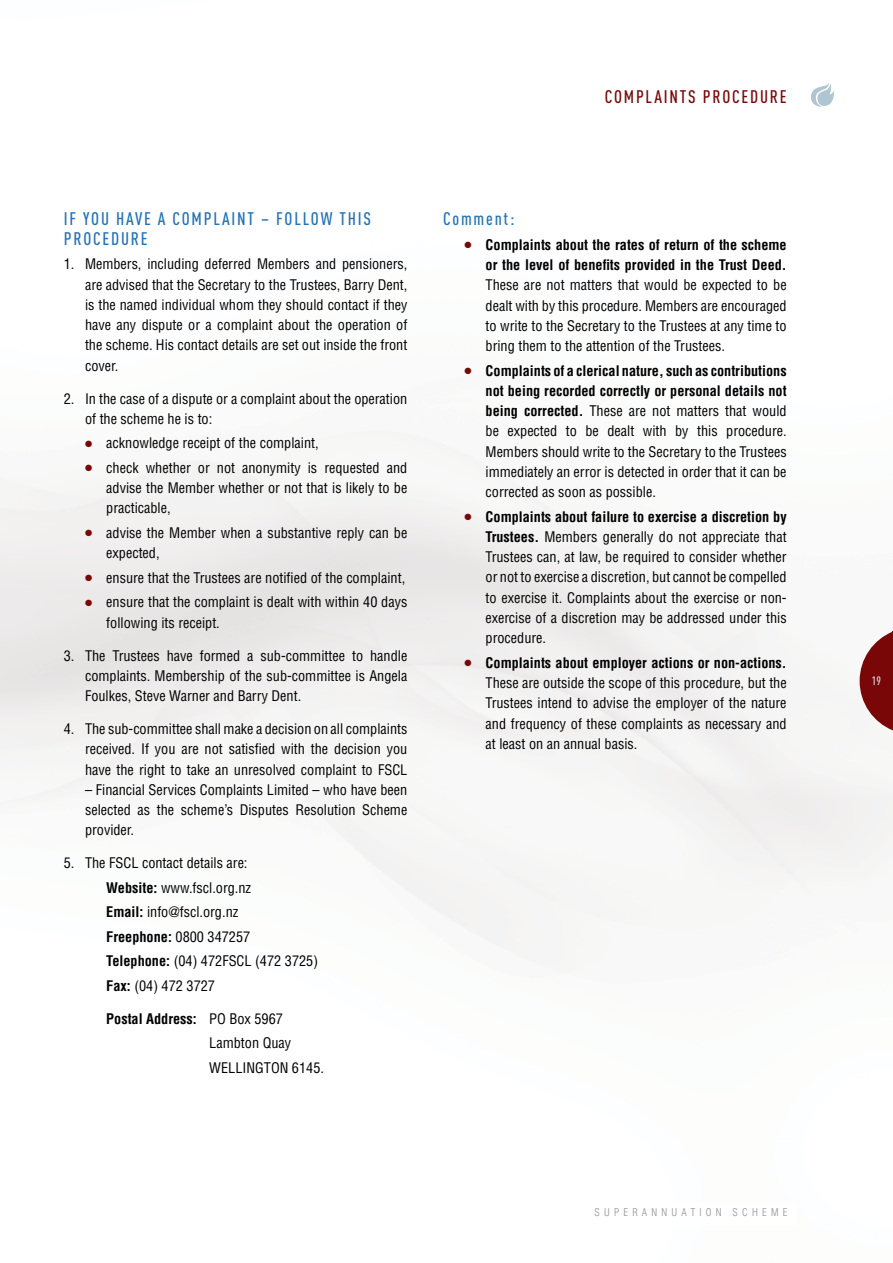
<style>
.page{position:relative;width:893px;height:1263px;background:#fff}
.page>*{position:absolute;margin:0;border:0;box-sizing:border-box;transform-origin:0 0}
.t1{font:500 18px/19.5px "DIN Cond";letter-spacing:.1em;color:#2372b9}
.t2{font:500 18px "DIN Cond";letter-spacing:.1em;color:#7a0708}
.t3{font:14.25px/20.2px "Switzerland Condensed";color:#000;text-align:justify}
.t4{font:700 14.25px/20.2px "Switzerland Condensed";color:#000;text-align:right}
.t5{font:500 12px "DIN Cond";color:#cbdbe3}
.t6{font:300 condensed 10.5px "Swiss 721 BT";letter-spacing:.4em;color:#8e8d94}
.s1{color:#7a0708}
.s2{font-weight:700}
</style>
<div class="page">
<svg style="left:860px;top:631px;width:33px;height:99px"></svg>
<svg style="left:811px;top:83px;width:23px;height:24px"></svg>
<p class="t2" style="left:605px;top:86px;width:183px">COMPLAINTS PROCEDURE</p>
<p class="t1" style="left:64px;top:209px;width:309px">IF YOU HAVE A COMPLAINT – FOLLOW THIS<br>PROCEDURE</p>
<p class="t3" style="left:85px;top:254px;width:324px;text-indent:-21px">1. Members, including deferred Members and pensioners, are advised that the Secretary to the Trustees, Barry Dent, is the named individual whom they should contact if they have any dispute or a complaint about the operation of the scheme. His contact details are set out inside the front cover.</p>
<p class="t3" style="left:85px;top:388px;width:324px;text-indent:-21px">2. In the case of a dispute or a complaint about the operation of the scheme he is to:</p>
<p class="t3" style="left:85px;top:433px;width:235px"><span class="s1">●</span> acknowledge receipt of the complaint,</p>
<p class="t3" style="left:106px;top:457px;width:303px;text-indent:-21px"><span class="s1">●</span> check whether or not anonymity is requested and advise the Member whether or not that is likely to be practicable,</p>
<p class="t3" style="left:106px;top:522px;width:303px;text-indent:-21px"><span class="s1">●</span> advise the Member when a substantive reply can be expected,</p>
<p class="t3" style="left:85px;top:567px;width:322px"><span class="s1">●</span> ensure that the Trustees are notified of the complaint,</p>
<p class="t3" style="left:106px;top:592px;width:303px;text-indent:-21px"><span class="s1">●</span> ensure that the complaint is dealt with within 40 days following its receipt.</p>
<p class="t3" style="left:85px;top:645px;width:324px;text-indent:-21px">3. The Trustees have formed a sub-committee to handle complaints. Membership of the sub-committee is Angela Foulkes, Steve Warner and Barry Dent.</p>
<p class="t3" style="left:85px;top:718px;width:324px;text-indent:-21px">4. The sub-committee shall make a decision on all complaints received. If you are not satisfied with the decision you have the right to take an unresolved complaint to FSCL</p>
<p class="t3" style="left:85px;top:779px;width:324px">– Financial Services Complaints Limited – who have been selected as the scheme’s Disputes Resolution Scheme provider.</p>
<p class="t3" style="left:106px;top:850px;width:213px;line-height:24.5px;text-align:left;text-indent:-43px">5. The FSCL contact details are:<br><span class="s2">Website:</span> www.fscl.org.nz<br><span class="s2">Email:</span> info@fscl.org.nz<br><span class="s2">Freephone:</span> 0800 347257<br><span class="s2">Telephone:</span> (04) 472FSCL (472 3725)<br><span class="s2">Fax:</span> (04) 472 3727</p>
<p class="t3" style="left:209px;top:1006px;width:116px;line-height:24.5px;text-align:left;text-indent:-103px"><span class="s2">Postal Address:</span> PO Box 5967<br>Lambton Quay<br>WELLINGTON 6145.</p>
<p class="t1" style="left:443px;top:209px;width:73px">Comment:</p>
<p class="t4" style="left:464px;top:234px;width:324px"><span class="s1">●</span> Complaints about the rates of return of the scheme or the level of benefits provided in the Trust Deed.</p>
<p class="t3" style="left:486px;top:275px;width:303px">These are not matters that would be expected to be dealt with by this procedure. Members are encouraged to write to the Secretary to the Trustees at any time to bring them to the attention of the Trustees.</p>
<p class="t3" style="left:486px;top:360px;width:303px;text-indent:-21px"><span class="s1">●</span> <span class="s2">Complaints of a clerical nature, such as contributions not being recorded correctly or personal details not being corrected.</span> These are not matters that would be expected to be dealt with by this procedure.<br>Members should write to the Secretary to the Trustees immediately an error is detected in order that it can be corrected as soon as possible.</p>
<p class="t3" style="left:486px;top:506px;width:303px;text-indent:-21px"><span class="s1">●</span> <span class="s2">Complaints about failure to exercise a discretion by Trustees.</span> Members generally do not appreciate that Trustees can, at law, be required to consider whether or not to exercise a discretion, but cannot be compelled to exercise it. Complaints about the exercise or non&shy;exercise of a discretion may be addressed under this procedure.</p>
<p class="t3" style="left:486px;top:652px;width:303px;text-indent:-21px"><span class="s1">●</span> <span class="s2">Complaints about employer actions or non-actions.<br></span>These are outside the scope of this procedure, but the Trustees intend to advise the employer of the nature and frequency of these complaints as necessary and at least on an annual basis.</p>
<p class="t6" style="left:594px;top:1205px;width:194px">SUPERANNUATION SCHEME</p>
<p class="t5" style="left:872px;top:674px;width:11px">19</p>
</div>
